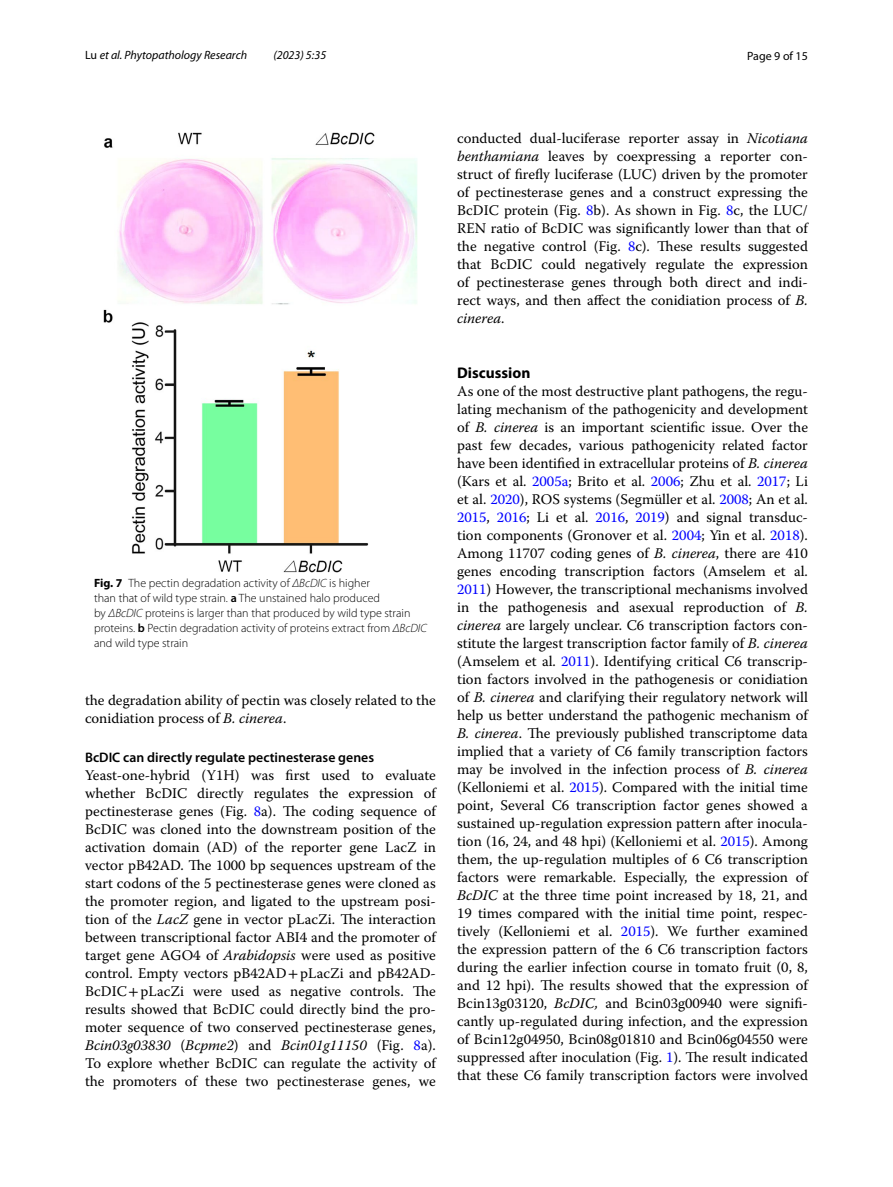
<style>
.page{position:relative;width:893px;height:1187px;background:#fff}
.page>*{position:absolute;margin:0;border:0;box-sizing:border-box;transform-origin:0 0}
.t1{font:700 15.45px "Myriad Pro";color:#000}
.t2{font:14.7px/18px "Warnock Pro";color:#000;text-align:justify}
.t3{font:600 13.8px "Myriad Pro";color:#000}
.t4{font:300 12px/15px "Myriad Pro";color:#000}
.t5{font:italic 12px "Myriad Pro";color:#000}
.t6{font:12px "Myriad Pro";color:#000}
.s1{font-style:normal}
.s2{font-weight:700}
.s3{font-style:italic}
.s4{font-weight:600}
.s5{color:#00f}
.s6{font-family:"STIX"}
</style>
<div class="page">
<img style="left:103px;top:133px;width:314px;height:439px">
<p class="t5" style="left:85px;top:48px;width:164px"><span class="s1">Lu</span> et al. Phytopathology Research</p>
<p class="t5" style="left:273px;top:48px;width:54px">(2023) 5:35</p>
<p class="t6" style="left:747px;top:48px;width:62px">Page 9 of 15</p>
<p class="t4" style="left:94px;top:576px;width:334px"><span class="s2">Fig. 7</span> The pectin degradation activity of <span class="s3">ΔBcDIC</span> is higher<br>than that of wild type strain. <span class="s4">a</span> The unstained halo produced<br>by <span class="s3">ΔBcDIC</span> proteins is larger than that produced by wild type strain proteins. <span class="s4">b</span> Pectin degradation activity of proteins extract from <span class="s3">ΔBcDIC </span>and wild type strain</p>
<p class="t2" style="left:85px;top:691px;width:352px">the degradation ability of pectin was closely related to the conidiation process of <span class="s3">B. cinerea</span>.</p>
<p class="t3" style="left:85px;top:748px;width:291px">BcDIC can directly regulate pectinesterase genes</p>
<p class="t2" style="left:85px;top:766px;width:352px">Yeast-one-hybrid (Y1H) was first used to evaluate whether BcDIC directly regulates the expression of pectinesterase genes (Fig. <span class="s5">8</span>a). The coding sequence of BcDIC was cloned into the downstream position of the activation domain (AD) of the reporter gene LacZ in vector pB42AD. The 1000 bp sequences upstream of the start codons of the 5 pectinesterase genes were cloned as the promoter region, and ligated to the upstream posi&shy;tion of the <span class="s3">LacZ</span> gene in vector pLacZi. The interaction between transcriptional factor ABI4 and the promoter of target gene AGO4 of <span class="s3">Arabidopsis</span> were used as positive control. Empty vectors pB42AD<span class="s6">+</span>pLacZi and pB42AD-BcDIC<span class="s6">+</span>pLacZi were used as negative controls. The results showed that BcDIC could directly bind the pro&shy;moter sequence of two conserved pectinesterase genes, <span class="s3">Bcin03g03830</span> (<span class="s3">Bcpme2</span>) and <span class="s3">Bcin01g11150</span> (Fig. <span class="s5">8</span>a).<br>To explore whether BcDIC can regulate the activity of the promoters of these two pectinesterase genes, we</p>
<p class="t2" style="left:457px;top:128px;width:352px">conducted dual-luciferase reporter assay in <span class="s3">Nicotiana benthamiana</span> leaves by coexpressing a reporter con&shy;struct of firefly luciferase (LUC) driven by the promoter of pectinesterase genes and a construct expressing the BcDIC protein (Fig. <span class="s5">8</span>b). As shown in Fig. <span class="s5">8</span>c, the LUC/ REN ratio of BcDIC was significantly lower than that of the negative control (Fig. <span class="s5">8</span>c). These results suggested that BcDIC could negatively regulate the expression of pectinesterase genes through both direct and indi&shy;rect ways, and then affect the conidiation process of <span class="s3">B. cinerea</span>.</p>
<p class="t1" style="left:457px;top:362px;width:75px">Discussion</p>
<p class="t2" style="left:457px;top:381px;width:352px">As one of the most destructive plant pathogens, the regu&shy;lating mechanism of the pathogenicity and development of <span class="s3">B. cinerea</span> is an important scientific issue. Over the past few decades, various pathogenicity related factor have been identified in extracellular proteins of <span class="s3">B. cinerea </span>(Kars et al. <span class="s5">2005a</span>; Brito et al. <span class="s5">2006</span>; Zhu et al. <span class="s5">2017</span>; Li et al. <span class="s5">2020</span>), ROS systems (Segmüller et al. <span class="s5">2008</span>; An et al.<br><span class="s5">2015</span>, <span class="s5">2016</span>; Li et al. <span class="s5">2016</span>, <span class="s5">2019</span>) and signal transduc&shy;tion components (Gronover et al. <span class="s5">2004</span>; Yin et al. <span class="s5">2018</span>).<br>Among 11707 coding genes of <span class="s3">B. cinerea</span>, there are 410 genes encoding transcription factors (Amselem et al.<br><span class="s5">2011</span>) However, the transcriptional mechanisms involved in the pathogenesis and asexual reproduction of <span class="s3">B. cinerea</span> are largely unclear. C6 transcription factors con&shy;stitute the largest transcription factor family of <span class="s3">B. cinerea </span>(Amselem et al. <span class="s5">2011</span>). Identifying critical C6 transcrip&shy;tion factors involved in the pathogenesis or conidiation of <span class="s3">B. cinerea</span> and clarifying their regulatory network will help us better understand the pathogenic mechanism of <span class="s3">B. cinerea</span>. The previously published transcriptome data implied that a variety of C6 family transcription factors may be involved in the infection process of <span class="s3">B. cinerea </span>(Kelloniemi et al. <span class="s5">2015</span>). Compared with the initial time point, Several C6 transcription factor genes showed a sustained up-regulation expression pattern after inocula&shy;tion (16, 24, and 48 hpi) (Kelloniemi et al. <span class="s5">2015</span>). Among them, the up-regulation multiples of 6 C6 transcription factors were remarkable. Especially, the expression of <span class="s3">BcDIC</span> at the three time point increased by 18, 21, and 19 times compared with the initial time point, respec&shy;tively (Kelloniemi et al. <span class="s5">2015</span>). We further examined the expression pattern of the 6 C6 transcription factors during the earlier infection course in tomato fruit (0, 8, and 12 hpi). The results showed that the expression of Bcin13g03120, <span class="s3">BcDIC,</span> and Bcin03g00940 were signifi&shy;cantly up-regulated during infection, and the expression of Bcin12g04950, Bcin08g01810 and Bcin06g04550 were suppressed after inoculation (Fig. <span class="s5">1</span>). The result indicated that these C6 family transcription factors were involved</p>
</div>
